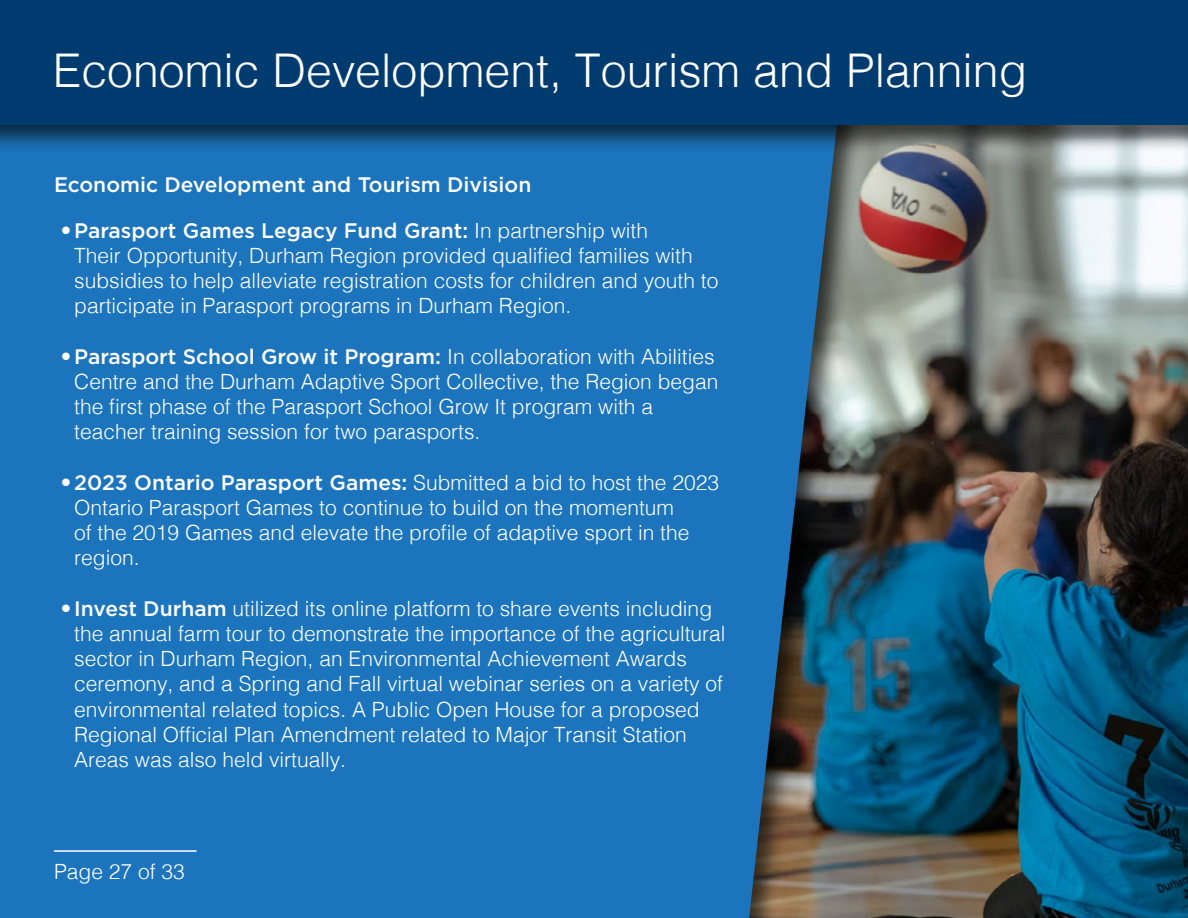
<style>
.page{position:relative;width:1188px;height:918px;background:#fff}
.page>*{position:absolute;margin:0;border:0;box-sizing:border-box;transform-origin:0 0}
.t1{font:300 46.5px "Helvetica";color:#fff}
.t2{font:300 21px/25.2px "Helvetica";color:#fff}
.t3{font:500 21px "Gotham";color:#fff}
.s1{font-family:"Gotham";font-weight:500}
</style>
<div class="page">
<img style="left:869px;top:154px;width:319px;height:764px">
<div style="left:0;top:67px;width:869px;height:851px;background:#000;opacity:.65"></div>
<div style="left:0;top:154px;width:840px;height:764px;background:#1c75bc"></div>
<div style="left:0;top:0;width:1188px;height:154px;background:#000;opacity:.65"></div>
<div style="left:0;top:0;width:1188px;height:125px;background:#003b70"></div>
<hr style="left:54px;top:850px;width:143px;height:2px;background:#fff">
<h3 class="t1" style="left:53px;top:31px;width:976px">Economic Development, Tourism and Planning</h3>
<p class="t3" style="left:54px;top:171px;width:479px">Economic Development and Tourism Division</p>
<p class="t2" style="left:74px;top:216px;width:646px;text-indent:-14px">•<span class="s1">Parasport Games Legacy Fund Grant:</span> In partnership with<br>Their Opportunity, Durham Region provided qualified families with subsidies to help alleviate registration costs for children and youth to participate in Parasport programs in Durham Region.</p>
<p class="t2" style="left:74px;top:342px;width:646px;text-indent:-14px">•<span class="s1">Parasport School Grow it Program:</span> In collaboration with Abilities Centre and the Durham Adaptive Sport Collective, the Region began the first phase of the Parasport School Grow It program with a teacher training session for two parasports.</p>
<p class="t2" style="left:74px;top:468px;width:646px;text-indent:-14px">•<span class="s1">2023 Ontario Parasport Games:</span> Submitted a bid to host the 2023<br>Ontario Parasport Games to continue to build on the momentum<br>of the 2019 Games and elevate the profile of adaptive sport in the region.</p>
<p class="t2" style="left:74px;top:594px;width:653px;text-indent:-14px">• <span class="s1">Invest Durham</span> utilized its online platform to share events including the annual farm tour to demonstrate the importance of the agricultural sector in Durham Region, an Environmental Achievement Awards ceremony, and a Spring and Fall virtual webinar series on a variety of environmental related topics. A Public Open House for a proposed Regional Official Plan Amendment related to Major Transit Station Areas was also held virtually.</p>
<p class="t2" style="left:54px;top:858px;width:132px">Page 27 of 33</p>
</div>
